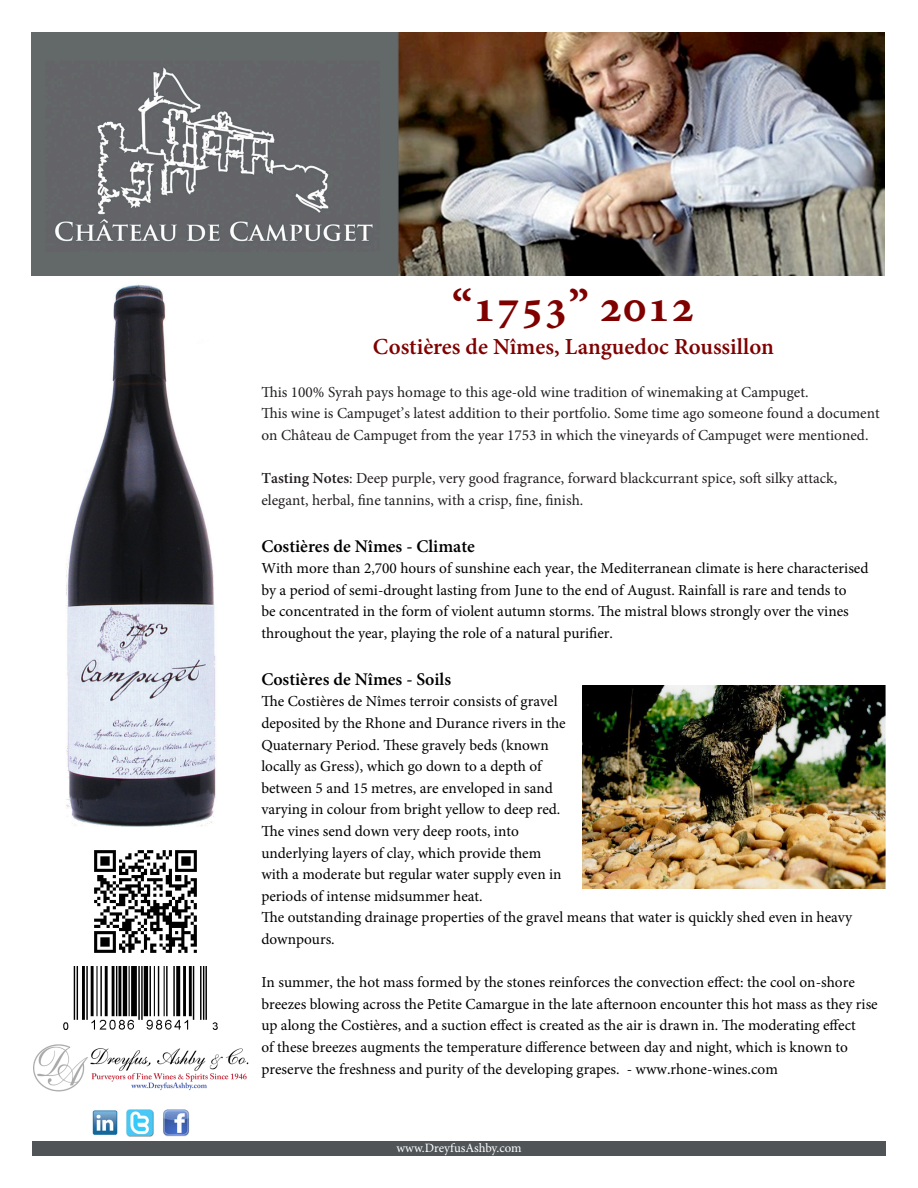
<style>
.page{position:relative;width:918px;height:1188px;background:#fff}
.page>*{position:absolute;margin:0;border:0;box-sizing:border-box;transform-origin:0 0}
.t1{font:700 45.9px "Minion Pro";color:#800000}
.t2{font:600 22.95px "Minion Pro";color:#800000}
.t3{font:600 17.85px "Minion Pro";color:#000}
.t4{font:15.3px/21.6px "Minion Pro";color:#000}
.t5{font:15.3px/21.6px "Minion Pro";color:#231f20}
.t6{font:12.75px "Minion Pro";color:#fff}
.s1{font-weight:600}
</style>
<div class="page">
<div style="left:32px;top:1142px;width:854px;height:14px;background:#505457"></div>
<img style="left:63px;top:966px;width:155px;height:64px">
<img style="left:127px;top:1110px;width:27px;height:27px">
<img style="left:163px;top:1110px;width:26px;height:27px">
<img style="left:92px;top:1110px;width:26px;height:25px">
<img style="left:34px;top:1044px;width:215px;height:48px">
<img style="left:94px;top:850px;width:103px;height:103px">
<img style="left:32px;top:32px;width:853px;height:243px">
<img style="left:582px;top:686px;width:304px;height:202px">
<img style="left:66px;top:284px;width:150px;height:543px">
<p class="t1" style="left:452px;top:274px;width:244px">“1753” 2012</p>
<p class="t2" style="left:373px;top:330px;width:403px">Costières de Nîmes, Languedoc Roussillon</p>
<p class="t5" style="left:261px;top:381px;width:549px">This 100% Syrah pays homage to this age-old wine tradition of winemaking at Campuget.</p>
<p class="t5" style="left:261px;top:403px;width:620px">This wine is Campuget’s latest addition to their portfolio. Some time ago someone found a document on Château de Campuget from the year 1753 in which the vineyards of Campuget were mentioned.</p>
<p class="t5" style="left:261px;top:468px;width:577px"><span class="s1">Tasting Notes</span>: Deep purple, very good fragrance, forward blackcurrant spice, soft silky attack, elegant, herbal, fine tannins, with a crisp, fine, finish.</p>
<p class="t3" style="left:261px;top:533px;width:215px">Costières de Nîmes - Climate</p>
<p class="t4" style="left:261px;top:558px;width:609px">With more than 2,700 hours of sunshine each year, the Mediterranean climate is here characterised by a period of semi-drought lasting from June to the end of August. Rainfall is rare and tends to<br>be concentrated in the form of violent autumn storms. The mistral blows strongly over the vines throughout the year, playing the role of a natural purifier.</p>
<p class="t3" style="left:261px;top:667px;width:191px">Costières de Nîmes - Soils</p>
<p class="t4" style="left:261px;top:691px;width:306px">The Costières de Nîmes terroir consists of gravel deposited by the Rhone and Durance rivers in the Quaternary Period. These gravely beds (known locally as Gress), which go down to a depth of between 5 and 15 metres, are enveloped in sand varying in colour from bright yellow to deep red.</p>
<p class="t4" style="left:261px;top:820px;width:302px">The vines send down very deep roots, into underlying layers of clay, which provide them with a moderate but regular water supply even in periods of intense midsummer heat.</p>
<p class="t4" style="left:261px;top:907px;width:592px">The outstanding drainage properties of the gravel means that water is quickly shed even in heavy downpours.</p>
<p class="t4" style="left:261px;top:972px;width:618px">In summer, the hot mass formed by the stones reinforces the convection effect: the cool on-shore breezes blowing across the Petite Camargue in the late afternoon encounter this hot mass as they rise up along the Costières, and a suction effect is created as the air is drawn in. The moderating effect<br>of these breezes augments the temperature difference between day and night, which is known to preserve the freshness and purity of the developing grapes. - www.rhone-wines.com</p>
<p class="t6" style="left:396px;top:1140px;width:127px">www.DreyfusAshby.com</p>
</div>
